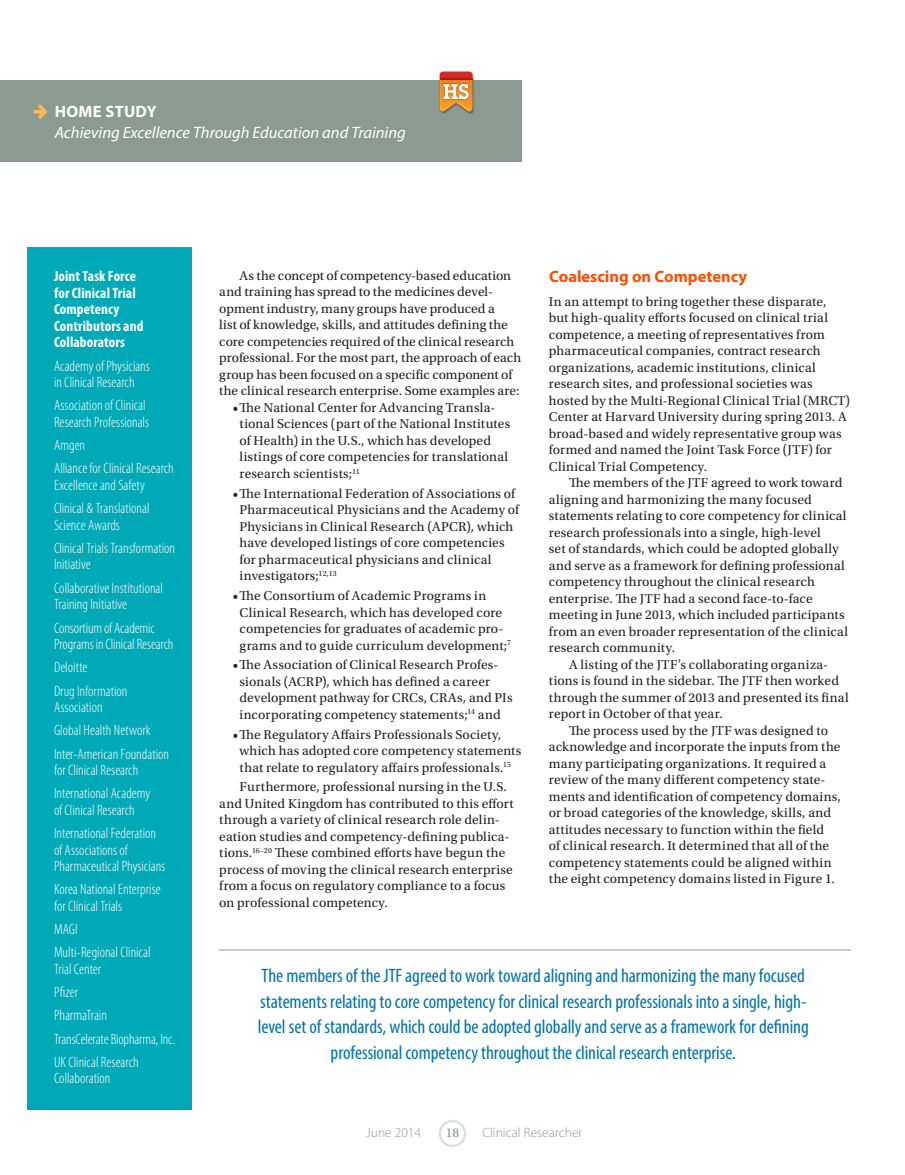
<style>
.page{position:relative;width:905px;height:1175px;background:#fff}
.page>*{position:absolute;margin:0;border:0;box-sizing:border-box;transform-origin:0 0}
.t1{font:condensed 19.5px/25.5px "Myriad Pro";letter-spacing:-.005em;color:#0073ae;text-align:center}
.t2{font:italic 16.5px "Myriad Pro";color:#fff}
.t3{font:700 16.5px "Myriad Pro";color:#ff4d00}
.t4{font:700 16.5px "Myriad Pro";letter-spacing:.02em;color:#fff}
.t5{font:300 condensed 15px/23.2px "Myriad Pro";color:#fff}
.t6{font:700 condensed 15px/16.5px "Myriad Pro";letter-spacing:.005em;color:#fff}
.t7{font:13.5px/16.5px "Utopia Std";letter-spacing:.01em;color:#231f20}
.t8{font:300 13.5px "Myriad Pro";color:#8b9b92}
.t9{font:13.5px "Utopia Std Capt";color:#8b9b92}
</style>
<div class="page">
<div style="left:438px;top:1119px;width:28px;height:28px;border:3px solid #d9e2db;border-radius:50%"></div>
<div style="left:0;top:81px;width:521px;height:81px;background:#8b9b92"></div>
<img style="left:437px;top:71px;width:37px;height:43px">
<svg style="left:440px;top:72px;width:32px;height:40px"></svg>
<div style="left:27px;top:247px;width:165px;height:862px;background:#00a9b7"></div>
<hr style="left:219px;top:949px;width:631px;height:1px;background:#8b9b92">
<p class="t4" style="left:55px;top:101px;width:103px">HOME STUDY</p>
<p class="t2" style="left:55px;top:122px;width:352px">Achieving Excellence Through Education and Training</p>
<p class="t6" style="left:54px;top:268px;width:91px">Joint Task Force for Clinical Trial<br>Competency<br>Contributors and<br>Collaborators</p>
<p class="t5" style="left:54px;top:358px;width:97px;line-height:16.5px">Academy of Physicians in Clinical Research</p>
<p class="t5" style="left:54px;top:397px;width:97px;line-height:16.5px">Association of Clinical<br>Research Professionals</p>
<p class="t5" style="left:54px;top:434px;width:121px">Amgen<br>Alliance for Clinical Research</p>
<p class="t5" style="left:54px;top:474px;width:97px">Excellence and Safety<br>Clinical &amp; Translational</p>
<p class="t5" style="left:54px;top:513px;width:123px">Science Awards<br>Clinical Trials Transformation</p>
<p class="t5" style="left:54px;top:553px;width:110px">Initiative<br>Collaborative Institutional</p>
<p class="t5" style="left:54px;top:593px;width:102px">Training Initiative<br>Consortium of Academic</p>
<p class="t5" style="left:54px;top:633px;width:121px">Programs in Clinical Research<br>Deloitte<br>Drug Information</p>
<p class="t5" style="left:54px;top:696px;width:117px">Association<br>Global Health Network<br>Inter-American Foundation</p>
<p class="t5" style="left:54px;top:759px;width:98px">for Clinical Research<br>International Academy</p>
<p class="t5" style="left:54px;top:798px;width:104px">of Clinical Research<br>International Federation</p>
<p class="t5" style="left:54px;top:841px;width:113px;line-height:16.5px">of Associations of<br>Pharmaceutical Physicians</p>
<p class="t5" style="left:54px;top:881px;width:108px;line-height:16.5px">Korea National Enterprise for Clinical Trials</p>
<p class="t5" style="left:54px;top:918px;width:98px">MAGI<br>Multi-Regional Clinical</p>
<p class="t5" style="left:54px;top:957px;width:122px">Trial Center<br>Pfizer<br>PharmaTrain<br>TransCelerate Biopharma, Inc.<br>UK Clinical Research</p>
<p class="t5" style="left:54px;top:1067px;width:58px">Collaboration</p>
<p class="t7" style="left:219px;top:267px;width:303px;text-indent:20px">As the concept of competency-based education and training has spread to the medicines devel&shy;opment industry, many groups have produced a<br>list of knowledge, skills, and attitudes defining the core competencies required of the clinical research professional. For the most part, the approach of each group has been focused on a specific component of the clinical research enterprise. Some examples are:</p>
<p class="t7" style="left:239px;top:399px;width:272px;text-indent:-7px">•The National Center for Advancing Transla&shy;tional Sciences (part of the National Institutes of Health) in the U.S., which has developed listings of core competencies for translational research scientists;<sup>11</sup></p>
<p class="t7" style="left:239px;top:485px;width:281px;text-indent:-7px">•The International Federation of Associations of Pharmaceutical Physicians and the Academy of Physicians in Clinical Research (APCR), which have developed listings of core competencies for pharmaceutical physicians and clinical investigators;<sup>12,13</sup></p>
<p class="t7" style="left:239px;top:587px;width:273px;text-indent:-7px">•The Consortium of Academic Programs in Clinical Research, which has developed core competencies for graduates of academic pro&shy;grams and to guide curriculum development;<sup>7</sup></p>
<p class="t7" style="left:239px;top:657px;width:274px;text-indent:-7px">•The Association of Clinical Research Profes&shy;sionals (ACRP), which has defined a career development pathway for CRCs, CRAs, and PIs incorporating competency statements;<sup>14</sup> and</p>
<p class="t7" style="left:239px;top:726px;width:283px;text-indent:-7px">•The Regulatory Affairs Professionals Society, which has adopted core competency statements that relate to regulatory affairs professionals.<sup>15</sup></p>
<p class="t7" style="left:219px;top:779px;width:296px;text-indent:20px">Furthermore, professional nursing in the U.S. and United Kingdom has contributed to this effort through a variety of clinical research role delin&shy;eation studies and competency-defining publica&shy;tions.<sup>16–20</sup> These combined efforts have begun the process of moving the clinical research enterprise from a focus on regulatory compliance to a focus on professional competency.</p>
<p class="t3" style="left:549px;top:266px;width:199px">Coalescing on Competency</p>
<p class="t7" style="left:549px;top:293px;width:303px">In an attempt to bring together these disparate,<br>but high-quality efforts focused on clinical trial competence, a meeting of representatives from pharmaceutical companies, contract research organizations, academic institutions, clinical research sites, and professional societies was hosted by the Multi-Regional Clinical Trial (MRCT)<br>Center at Harvard University during spring 2013. A broad-based and widely representative group was formed and named the Joint Task Force (JTF) for Clinical Trial Competency.</p>
<p class="t7" style="left:549px;top:475px;width:300px;text-indent:20px">The members of the JTF agreed to work toward aligning and harmonizing the many focused statements relating to core competency for clinical research professionals into a single, high-level<br>set of standards, which could be adopted globally and serve as a framework for defining professional competency throughout the clinical research enterprise. The JTF had a second face-to-face meeting in June 2013, which included participants from an even broader representation of the clinical research community.</p>
<p class="t7" style="left:569px;top:656px;width:260px">A listing of the JTF’s collaborating organiza-</p>
<p class="t7" style="left:549px;top:673px;width:291px">tions is found in the sidebar. The JTF then worked</p>
<p class="t7" style="left:549px;top:689px;width:301px">through the summer of 2013 and presented its final</p>
<p class="t7" style="left:549px;top:706px;width:175px">report in October of that year.</p>
<p class="t7" style="left:569px;top:722px;width:260px">The process used by the JTF was designed to</p>
<p class="t7" style="left:549px;top:739px;width:293px">acknowledge and incorporate the inputs from the</p>
<p class="t7" style="left:549px;top:755px;width:279px">many participating organizations. It required a</p>
<p class="t7" style="left:549px;top:772px;width:278px">review of the many different competency state-</p>
<p class="t7" style="left:549px;top:788px;width:293px">ments and identification of competency domains,</p>
<p class="t7" style="left:549px;top:805px;width:284px">or broad categories of the knowledge, skills, and</p>
<p class="t7" style="left:549px;top:821px;width:276px">attitudes necessary to function within the field</p>
<p class="t7" style="left:549px;top:838px;width:282px">of clinical research. It determined that all of the</p>
<p class="t7" style="left:549px;top:854px;width:284px">competency statements could be aligned within</p>
<p class="t7" style="left:549px;top:871px;width:287px">the eight competency domains listed in Figure 1.</p>
<p class="t1" style="left:258px;top:963px;width:552px">The members of the JTF agreed to work toward aligning and harmonizing the many focused statements relating to core competency for clinical research professionals into a single, high&shy;level set of standards, which could be adopted globally and serve as a framework for defining professional competency throughout the clinical research enterprise.</p>
<p class="t8" style="left:366px;top:1125px;width:56px">June 2014</p>
<p class="t9" style="left:446px;top:1125px;width:15px">18</p>
<p class="t8" style="left:482px;top:1125px;width:102px">Clinical Researcher</p>
</div>
